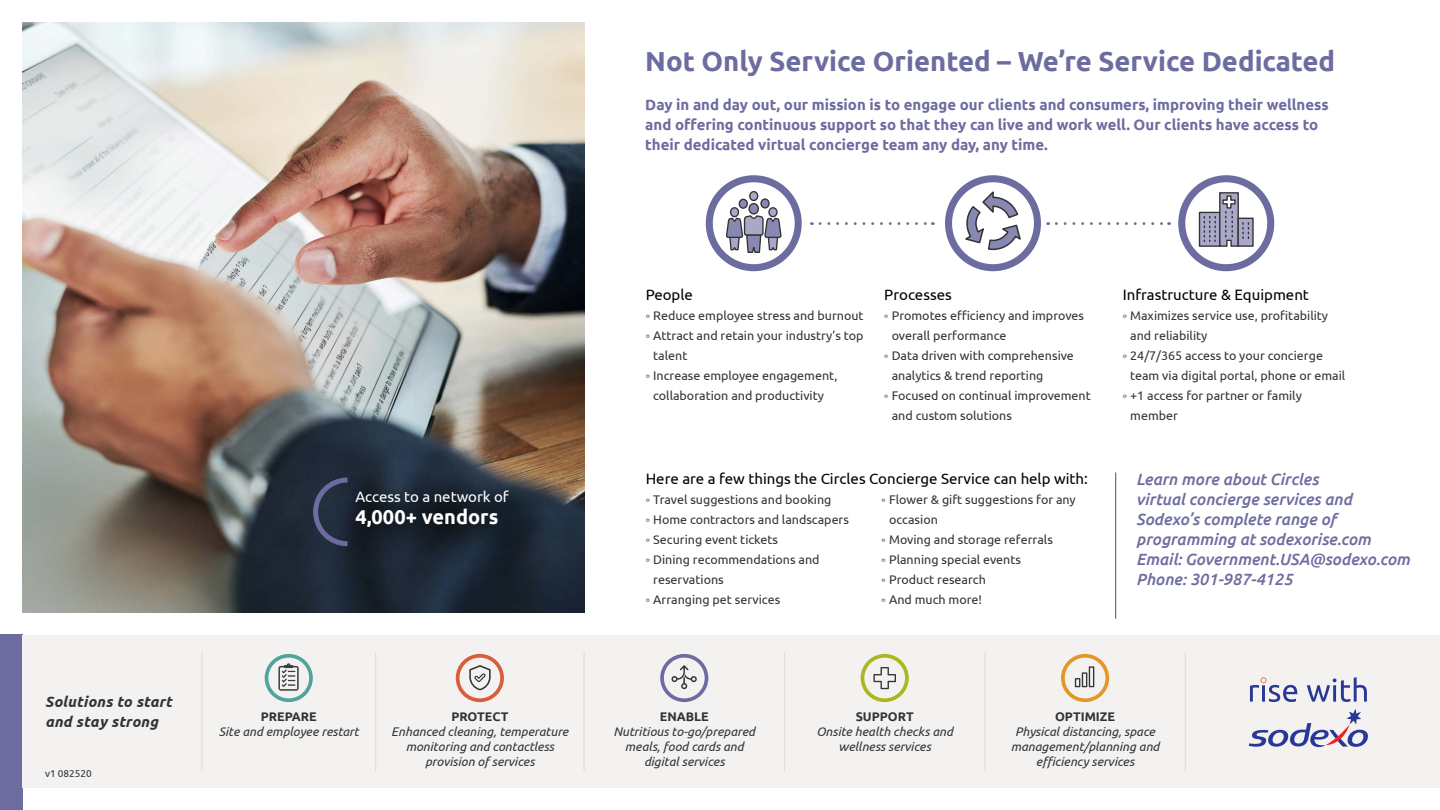
<style>
.page{position:relative;width:1440px;height:810px;background:#fff}
.page>*{position:absolute;margin:0;border:0;box-sizing:border-box;transform-origin:0 0}
._2Headline_H2{font:700 27.5px "Ubuntu";color:#6d6ca0}
._2Image_Overlay_Copy{font:700 20px "Ubuntu";color:#fff}
._2CTA_P{font:italic 500 16.25px/20px "Ubuntu";color:#6d6ca0}
._2Intro_Copy_P{font:700 15px/20px "Ubuntu";color:#6d6ca0}
._2Points_Head_P{font:15px "Ubuntu";color:#000}
.Pillar_Band{font:italic 700 15px/20px "Ubuntu";letter-spacing:.02em;color:#333}
._2Image_Overlay_Copy-2{font:15px "Ubuntu";color:#fff}
._2Points_Bullets_P{font:12.5px/20px "Ubuntu";color:#333}
.Pillar_Copy{font:italic 12.5px/15px "Ubuntu";color:#333;text-align:center}
.Pillar_Title{font:700 12.5px "Ubuntu";color:#333}
.Date{font:10px "Ubuntu";color:#333}
.s1{color:#6d6ca0}
</style>
<div class="page">
<img style="left:22px;top:22px;width:563px;height:591px">
<div style="left:0;top:635px;width:22px;height:175px;background:#6d6ca0"></div>
<div style="left:335px;top:470px;width:212px;height:95px;background:#000;opacity:.45"></div>
<svg style="left:311px;top:475px;width:42px;height:74px"></svg>
<hr style="left:1115px;top:472px;width:1px;height:147px;background:#6d6ca0">
<svg style="left:749px;top:204px;width:9px;height:10px"></svg>
<div style="left:748px;top:203px;width:11px;height:12px;border:1px solid #333;border-radius:50%"></div>
<div style="left:769px;top:208px;width:8px;height:9px;background:#a9a8c9;border-radius:50%"></div>
<div style="left:768px;top:207px;width:10px;height:10px;border:1px solid #333;border-radius:50%"></div>
<svg style="left:761px;top:199px;width:8px;height:9px"></svg>
<div style="left:760px;top:198px;width:10px;height:11px;border:1px solid #333;border-radius:50%"></div>
<div style="left:731px;top:208px;width:8px;height:9px;background:#a9a8c9;border-radius:50%"></div>
<div style="left:730px;top:207px;width:9px;height:10px;border:1px solid #333;border-radius:50%"></div>
<div style="left:739px;top:199px;width:8px;height:9px;background:#8988b3;border-radius:50%"></div>
<div style="left:739px;top:199px;width:9px;height:10px;border:1px solid #333;border-radius:50%"></div>
<div style="left:750px;top:192px;width:8px;height:8px;background:#a9a8c9;border-radius:50%"></div>
<div style="left:749px;top:191px;width:9px;height:10px;border:1px solid #333;border-radius:50%"></div>
<svg style="left:726px;top:214px;width:56px;height:39px"></svg>
<div style="left:706px;top:175px;width:96px;height:96px;border:7px solid #6d6ca0;border-radius:50%"></div>
<svg style="left:965px;top:191px;width:56px;height:59px"></svg>
<div style="left:945px;top:175px;width:96px;height:96px;border:7px solid #6d6ca0;border-radius:50%"></div>
<div style="left:1200px;top:212px;width:20px;height:34px;background:linear-gradient(to bottom,#a9a8c9,#a9a8c9)"></div>
<div style="left:1199px;top:212px;width:22px;height:35px;border:1px solid #333"></div>
<div style="left:1238px;top:218px;width:15px;height:28px;background:#a9a8c9"></div>
<div style="left:1238px;top:218px;width:16px;height:29px;border:1px solid #333"></div>
<svg style="left:1204px;top:192px;width:45px;height:55px"></svg>
<div style="left:1178px;top:175px;width:96px;height:96px;border:7px solid #6d6ca0;border-radius:50%"></div>
<svg style="left:820px;top:222px;width:113px;height:3px"></svg>
<svg style="left:1056px;top:222px;width:114px;height:3px"></svg>
<div style="left:22px;top:635px;width:1418px;height:153px;background:#f4f2f0"></div>
<hr style="left:375px;top:652px;width:1px;height:118px;background:#e1dfda">
<hr style="left:583px;top:652px;width:2px;height:118px;background:#e1dfda">
<hr style="left:784px;top:652px;width:1px;height:118px;background:#e1dfda">
<hr style="left:984px;top:652px;width:2px;height:118px;background:#e1dfda">
<hr style="left:201px;top:652px;width:1px;height:118px;background:#e1dfda">
<hr style="left:1185px;top:652px;width:1px;height:118px;background:#e1dfda">
<svg style="left:1061px;top:654px;width:48px;height:48px"></svg>
<svg style="left:265px;top:654px;width:48px;height:48px"></svg>
<svg style="left:456px;top:654px;width:48px;height:48px"></svg>
<svg style="left:660px;top:654px;width:48px;height:48px"></svg>
<svg style="left:861px;top:654px;width:48px;height:48px"></svg>
<svg style="left:1249px;top:709px;width:119px;height:39px"></svg>
<svg style="left:1250px;top:677px;width:117px;height:25px"></svg>
<h2 class="_2Headline_H2" style="left:645px;top:44px;width:691px">Not Only Service Oriented – We’re Service Dedicated</h2>
<p class="_2Intro_Copy_P" style="left:645px;top:94px;width:685px">Day in and day out, our mission is to engage our clients and consumers, improving their wellness and offering continuous support so that they can live and work well. Our clients have access to their dedicated virtual concierge team any day, any time.</p>
<p class="Pillar_Band" style="left:45px;top:692px;width:128px">Solutions to start and stay strong</p>
<p class="Date" style="left:45px;top:768px;width:48px">v1 082520</p>
<p class="_2Points_Head_P" style="left:646px;top:286px;width:49px">People</p>
<p class="_2Points_Bullets_P" style="left:646px;top:306px;width:219px"><span class="s1">°</span> Reduce employee stress and burnout</p>
<p class="_2Points_Bullets_P" style="left:653px;top:326px;width:212px;text-indent:-8px"><span class="s1">°</span> Attract and retain your industry’s top talent</p>
<p class="_2Points_Bullets_P" style="left:646px;top:366px;width:193px;text-align:center"><span class="s1">°</span> Increase employee engagement, collaboration and productivity</p>
<p class="_2Points_Head_P" style="left:884px;top:286px;width:69px">Processes</p>
<p class="_2Points_Bullets_P" style="left:892px;top:306px;width:194px;text-indent:-8px"><span class="s1">°</span> Promotes efficiency and improves overall performance</p>
<p class="_2Points_Bullets_P" style="left:892px;top:346px;width:184px;text-indent:-8px"><span class="s1">°</span> Data driven with comprehensive analytics &amp; trend reporting</p>
<p class="_2Points_Bullets_P" style="left:892px;top:386px;width:201px;text-indent:-8px"><span class="s1">°</span> Focused on continual improvement and custom solutions</p>
<p class="_2Points_Head_P" style="left:1123px;top:286px;width:188px">Infrastructure &amp; Equipment</p>
<p class="_2Points_Bullets_P" style="left:1130px;top:306px;width:199px;text-indent:-8px"><span class="s1">°</span> Maximizes service use, profitability and reliability</p>
<p class="_2Points_Bullets_P" style="left:1130px;top:346px;width:217px;text-indent:-8px"><span class="s1">°</span> 24/7/365 access to your concierge team via digital portal, phone or email</p>
<p class="_2Points_Bullets_P" style="left:1130px;top:386px;width:173px;text-indent:-8px"><span class="s1">°</span> +1 access for partner or family member</p>
<p class="_2Image_Overlay_Copy-2" style="left:355px;top:487px;width:155px">Access to a network of</p>
<p class="_2Image_Overlay_Copy" style="left:355px;top:505px;width:145px">4,000+ vendors</p>
<p class="_2Points_Head_P" style="left:646px;top:470px;width:443px">Here are a few things the Circles Concierge Service can help with:</p>
<p class="_2Points_Bullets_P" style="left:646px;top:489px;width:187px"><span class="s1">°</span> Travel suggestions and booking</p>
<p class="_2Points_Bullets_P" style="left:646px;top:509px;width:205px"><span class="s1">°</span> Home contractors and landscapers</p>
<p class="_2Points_Bullets_P" style="left:646px;top:529px;width:134px"><span class="s1">°</span> Securing event tickets</p>
<p class="_2Points_Bullets_P" style="left:653px;top:549px;width:168px;text-indent:-8px"><span class="s1">°</span> Dining recommendations and reservations</p>
<p class="_2Points_Bullets_P" style="left:646px;top:589px;width:136px"><span class="s1">°</span> Arranging pet services</p>
<p class="_2Points_Bullets_P" style="left:889px;top:489px;width:188px;text-indent:-8px"><span class="s1">°</span> Flower &amp; gift suggestions for any occasion</p>
<p class="_2Points_Bullets_P" style="left:882px;top:529px;width:173px"><span class="s1">°</span> Moving and storage referrals</p>
<p class="_2Points_Bullets_P" style="left:882px;top:549px;width:141px"><span class="s1">°</span> Planning special events</p>
<p class="_2Points_Bullets_P" style="left:882px;top:569px;width:106px"><span class="s1">°</span> Product research</p>
<p class="_2Points_Bullets_P" style="left:882px;top:589px;width:102px"><span class="s1">°</span> And much more!</p>
<p class="_2CTA_P" style="left:1136px;top:469px;width:275px">Learn more about Circles<br>virtual concierge services and<br>Sodexo’s complete range of programming at sodexorise.com<br>Email: Government.USA@sodexo.com<br>Phone: 301-987-4125</p>
<p class="Pillar_Title" style="left:261px;top:709px;width:58px">PREPARE</p>
<p class="Pillar_Copy" style="left:219px;top:724px;width:142px">Site and employee restart</p>
<p class="Pillar_Title" style="left:451px;top:709px;width:59px">PROTECT</p>
<p class="Pillar_Copy" style="left:391px;top:724px;width:179px">Enhanced cleaning, temperature monitoring and contactless provision of services</p>
<p class="Pillar_Title" style="left:660px;top:709px;width:51px">ENABLE</p>
<p class="Pillar_Copy" style="left:614px;top:724px;width:143px">Nutritious to-go/prepared meals, food cards and digital services</p>
<p class="Pillar_Title" style="left:856px;top:709px;width:59px">SUPPORT</p>
<p class="Pillar_Copy" style="left:816px;top:724px;width:138px">Onsite health checks and wellness services</p>
<p class="Pillar_Title" style="left:1055px;top:709px;width:62px">OPTIMIZE</p>
<p class="Pillar_Copy" style="left:1011px;top:724px;width:150px">Physical distancing, space management/planning and efficiency services</p>
</div>
